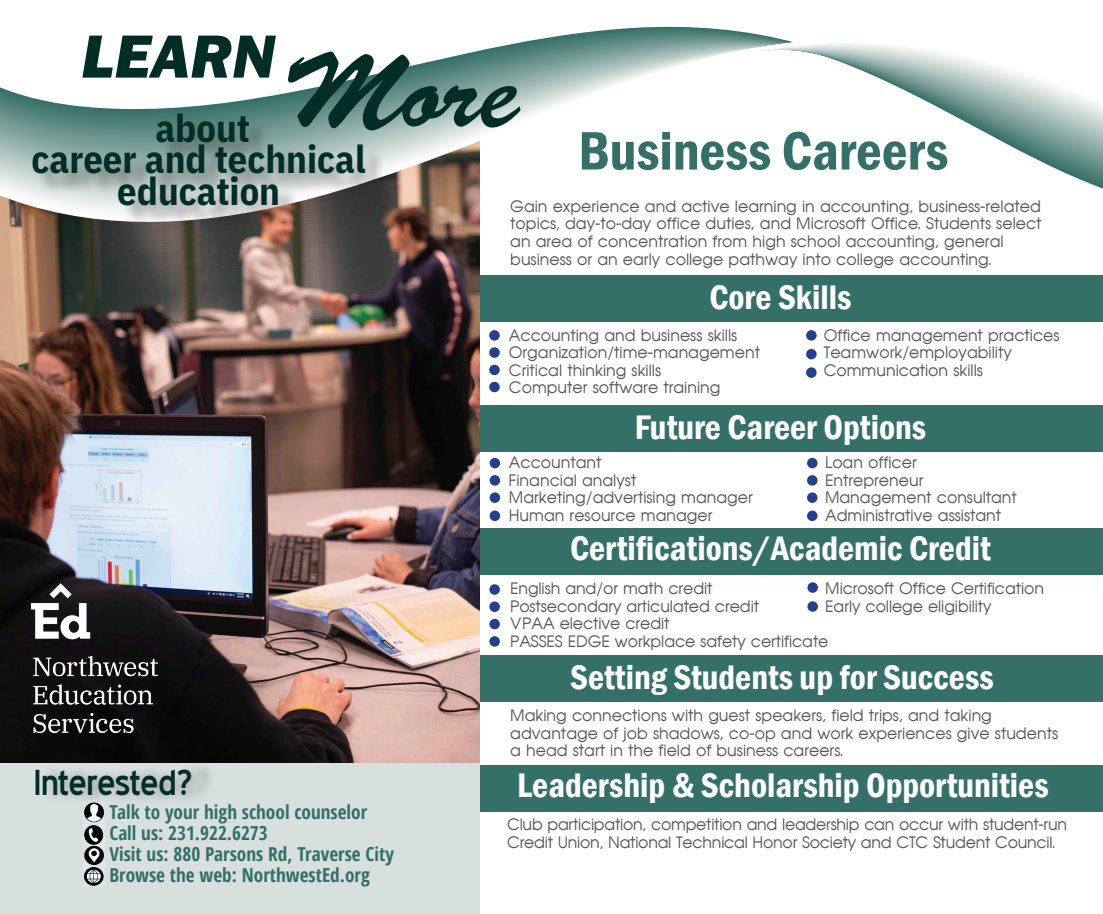
<style>
.page{position:relative;width:1103px;height:914px;background:#fff}
.page>*{position:absolute;margin:0;border:0;box-sizing:border-box;transform-origin:0 0}
.t1{font:105px "Brush Script Std";color:#002d26}
.t2{font:italic 800 63px "Franklin Gothic";color:#002d26}
.t3{font:600 condensed 56px "Franklin Gothic";color:#357068}
.t4{font:700 38.5px "IBM Plex Sans Cond";color:#002d26}
.t5{font:600 condensed 35px "Franklin Gothic";color:#fff}
.t6{font:35px "Blue Highway";letter-spacing:-.02em;color:#002d26}
.t7{font:700 condensed 19.25px "Open Sans";color:#357068}
.t8{font:15.75px/17.5px "Avian";color:#57585a}
</style>
<div class="page">
<div style="left:474px;top:655px;width:628px;height:46px;background:#357068"></div>
<div style="left:477px;top:528px;width:625px;height:46px;background:#357068"></div>
<div style="left:477px;top:405px;width:625px;height:46px;background:#357068"></div>
<img style="left:0;top:401px;width:479px;height:362px">
<div style="left:471px;top:764px;width:631px;height:47px;background:#357068"></div>
<div style="left:489px;top:458px;width:11px;height:10px;background:#253f8e;border-radius:50%"></div>
<div style="left:489px;top:475px;width:11px;height:10px;background:#253f8e;border-radius:50%"></div>
<div style="left:489px;top:492px;width:11px;height:11px;background:#253f8e;border-radius:50%"></div>
<div style="left:489px;top:510px;width:11px;height:11px;background:#253f8e;border-radius:50%"></div>
<div style="left:807px;top:510px;width:10px;height:11px;background:#253f8e;border-radius:50%"></div>
<div style="left:489px;top:584px;width:11px;height:10px;background:#253f8e;border-radius:50%"></div>
<div style="left:489px;top:601px;width:11px;height:11px;background:#253f8e;border-radius:50%"></div>
<div style="left:489px;top:618px;width:11px;height:11px;background:#253f8e;border-radius:50%"></div>
<div style="left:807px;top:582px;width:11px;height:10px;background:#253f8e;border-radius:50%"></div>
<div style="left:807px;top:601px;width:11px;height:10px;background:#253f8e;border-radius:50%"></div>
<div style="left:807px;top:458px;width:10px;height:10px;background:#253f8e;border-radius:50%"></div>
<div style="left:807px;top:475px;width:10px;height:10px;background:#253f8e;border-radius:50%"></div>
<div style="left:807px;top:492px;width:10px;height:11px;background:#253f8e;border-radius:50%"></div>
<div style="left:489px;top:636px;width:11px;height:10px;background:#253f8e;border-radius:50%"></div>
<div style="left:0;top:763px;width:479px;height:151px;background:#d7e0df"></div>
<div style="left:43px;top:761px;width:174px;height:45px;background:#231f20;opacity:.3"></div>
<img style="left:84px;top:802px;width:20px;height:20px">
<img style="left:84px;top:825px;width:20px;height:61px">
<svg style="left:0;top:26px;width:1102px;height:375px"></svg>
<div style="left:36px;top:117px;width:351px;height:110px;background:#231f20;opacity:.39"></div>
<div style="left:806px;top:367px;width:10px;height:11px;background:#253f8e;border-radius:50%"></div>
<img style="left:31px;top:583px;width:126px;height:149px">
<p class="t2" style="left:81px;top:15px;width:195px">LEARN</p>
<p class="t1" style="left:283px;top:33px;width:237px">More</p>
<p class="t4" style="left:155px;top:97px;width:96px">about</p>
<p class="t4" style="left:32px;top:129px;width:336px">career and technical</p>
<p class="t4" style="left:117px;top:160px;width:164px">education</p>
<p class="t3" style="left:578px;top:113px;width:371px">Business Careers</p>
<p class="t8" style="left:510px;top:197px;width:533px">Gain experience and active learning in accounting, business-related topics, day-to-day office duties, and Microsoft Office. Students select an area of concentration from high school accounting, general business or an early college pathway into college accounting.</p>
<p class="t5" style="left:709px;top:274px;width:143px">Core Skills</p>
<p class="t8" style="left:509px;top:326px;width:230px">Accounting and business skills</p>
<p class="t8" style="left:509px;top:343px;width:253px">Organization/time-management</p>
<p class="t8" style="left:509px;top:361px;width:154px">Critical thinking skills</p>
<p class="t8" style="left:509px;top:378px;width:213px">Computer software training</p>
<p class="t8" style="left:823px;top:326px;width:237px">Office management practices</p>
<p class="t8" style="left:823px;top:343px;width:190px">Teamwork/employability</p>
<p class="t8" style="left:823px;top:361px;width:161px">Communication skills</p>
<p class="t5" style="left:634px;top:404px;width:293px">Future Career Options</p>
<p class="t8" style="left:509px;top:454px;width:94px">Accountant</p>
<p class="t8" style="left:509px;top:471px;width:129px">Financial analyst</p>
<p class="t8" style="left:509px;top:489px;width:245px">Marketing/advertising manager</p>
<p class="t8" style="left:509px;top:506px;width:205px">Human resource manager</p>
<p class="t8" style="left:825px;top:453px;width:93px">Loan officer</p>
<p class="t8" style="left:825px;top:471px;width:100px">Entrepreneur</p>
<p class="t8" style="left:825px;top:488px;width:193px">Management consultant</p>
<p class="t8" style="left:825px;top:506px;width:178px">Administrative assistant</p>
<p class="t5" style="left:570px;top:525px;width:422px">Certifications/Academic Credit</p>
<p class="t8" style="left:825px;top:579px;width:220px">Microsoft Office Certification</p>
<p class="t8" style="left:825px;top:597px;width:168px">Early college eligibility</p>
<p class="t8" style="left:510px;top:579px;width:204px">English and/or math credit</p>
<p class="t8" style="left:510px;top:597px;width:250px">Postsecondary articulated credit</p>
<p class="t8" style="left:510px;top:614px;width:161px">VPAA elective credit</p>
<p class="t8" style="left:510px;top:632px;width:320px">PASSES EDGE workplace safety certificate</p>
<p class="t5" style="left:570px;top:654px;width:425px">Setting Students up for Success</p>
<p class="t6" style="left:33px;top:761px;width:160px">Interested?</p>
<p class="t7" style="left:109px;top:798px;width:259px">Talk to your high school counselor</p>
<p class="t7" style="left:109px;top:819px;width:160px">Call us: 231.922.6273</p>
<p class="t7" style="left:109px;top:840px;width:286px">Visit us: 880 Parsons Rd, Traverse City</p>
<p class="t7" style="left:109px;top:861px;width:262px">Browse the web: NorthwestEd.org</p>
<p class="t8" style="left:510px;top:706px;width:549px">Making connections with guest speakers, field trips, and taking advantage of job shadows, co-op and work experiences give students a head start in the field of business careers.</p>
<p class="t5" style="left:517px;top:762px;width:533px">Leadership &amp; Scholarship Opportunities</p>
<p class="t8" style="left:507px;top:815px;width:561px">Club participation, competition and leadership can occur with student-run<br>Credit Union, National Technical Honor Society and CTC Student Council.</p>
</div>
